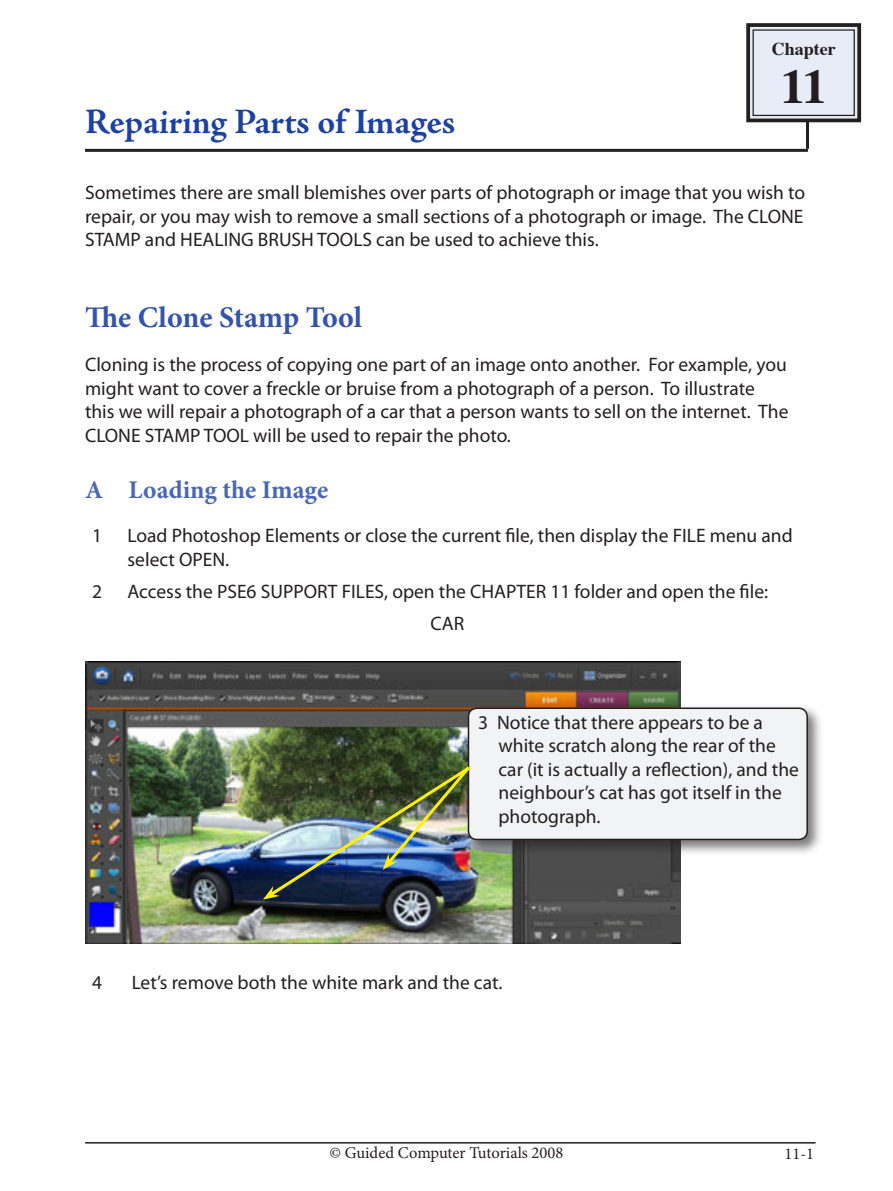
<style>
.page{position:relative;width:893px;height:1191px;background:#fff}
.page>*{position:absolute;margin:0;border:0;box-sizing:border-box;transform-origin:0 0}
.t1{font:700 48.3px "Times";color:#231f20}
.t2{font:700 36px "Adobe Jenson Pro";letter-spacing:-.005em;color:#1c41a2}
.t3{font:700 30px "Minion Pro";letter-spacing:-.005em;color:#3354ab}
.t4{font:700 25.5px "Minion Pro";color:#4967b5}
.t5{font:19.5px/23.4px "Myriad Pro";color:#231f20}
.t6{font:700 18px "Times";color:#231f20}
.t7{font:16.5px "Minion Pro";color:#231f20}
</style>
<div class="page">
<hr style="left:85px;top:1142px;width:731px;height:1px;background:#231f20">
<hr style="left:85px;top:149px;width:723px;height:3px;background:#231f20">
<hr style="left:806px;top:121px;width:3px;height:28px;background:#231f20">
<svg style="left:746px;top:23px;width:116px;height:100px;background:#cbced7"></svg>
<div style="left:752px;top:29px;width:103px;height:87px;border:1px solid #231f20"></div>
<img style="left:85px;top:661px;width:595px;height:282px">
<div style="left:464px;top:704px;width:362px;height:153px;background:#231f20;opacity:.6"></div>
<div style="left:468px;top:708px;width:339px;height:131px;background:#f2f3f4;border-radius:9px"></div>
<div style="left:468px;top:707px;width:340px;height:133px;border:2px solid #231f20;border-radius:9px"></div>
<img style="left:263px;top:763px;width:210px;height:136px">
<h2 class="t2" style="left:85px;top:101px;width:372px">Repairing Parts of Images</h2>
<p class="t6" style="left:772px;top:31px;width:65px">Chapter</p>
<h1 class="t1" style="left:781px;top:40px;width:47px">11</h1>
<p class="t5" style="left:85px;top:181px;width:722px;text-align:justify">Sometimes there are small blemishes over parts of photograph or image that you wish to repair, or you may wish to remove a small sections of a photograph or image. The CLONE STAMP and HEALING BRUSH TOOLS can be used to achieve this.</p>
<h3 class="t3" style="left:85px;top:296px;width:279px">The Clone Stamp Tool</h3>
<p class="t5" style="left:85px;top:353px;width:705px">Cloning is the process of copying one part of an image onto another. For example, you might want to cover a freckle or bruise from a photograph of a person. To illustrate this we will repair a photograph of a car that a person wants to sell on the internet. The CLONE STAMP TOOL will be used to repair the photo.</p>
<h3 class="t4" style="left:85px;top:471px;width:245px">A Loading the Image</h3>
<p class="t5" style="left:92px;top:524px;width:12px">1</p>
<p class="t5" style="left:128px;top:524px;width:667px">Load Photoshop Elements or close the current file, then display the FILE menu and select OPEN.</p>
<p class="t5" style="left:92px;top:579px;width:12px">2</p>
<p class="t5" style="left:128px;top:575px;width:642px;line-height:31.8px;text-align:center">Access the PSE6 SUPPORT FILES, open the CHAPTER 11 folder and open the file:<br>CAR</p>
<p class="t5" style="left:499px;top:710px;width:302px;text-indent:-20px">3 Notice that there appears to be a white scratch along the rear of the car (it is actually a reflection), and the neighbour’s cat has got itself in the photograph.</p>
<p class="t5" style="left:92px;top:970px;width:12px">4</p>
<p class="t5" style="left:132px;top:970px;width:372px">Let’s remove both the white mark and the cat.</p>
<p class="t7" style="left:330px;top:1141px;width:235px">© Guided Computer Tutorials 2008</p>
<p class="t7" style="left:785px;top:1142px;width:31px">11-1</p>
</div>
